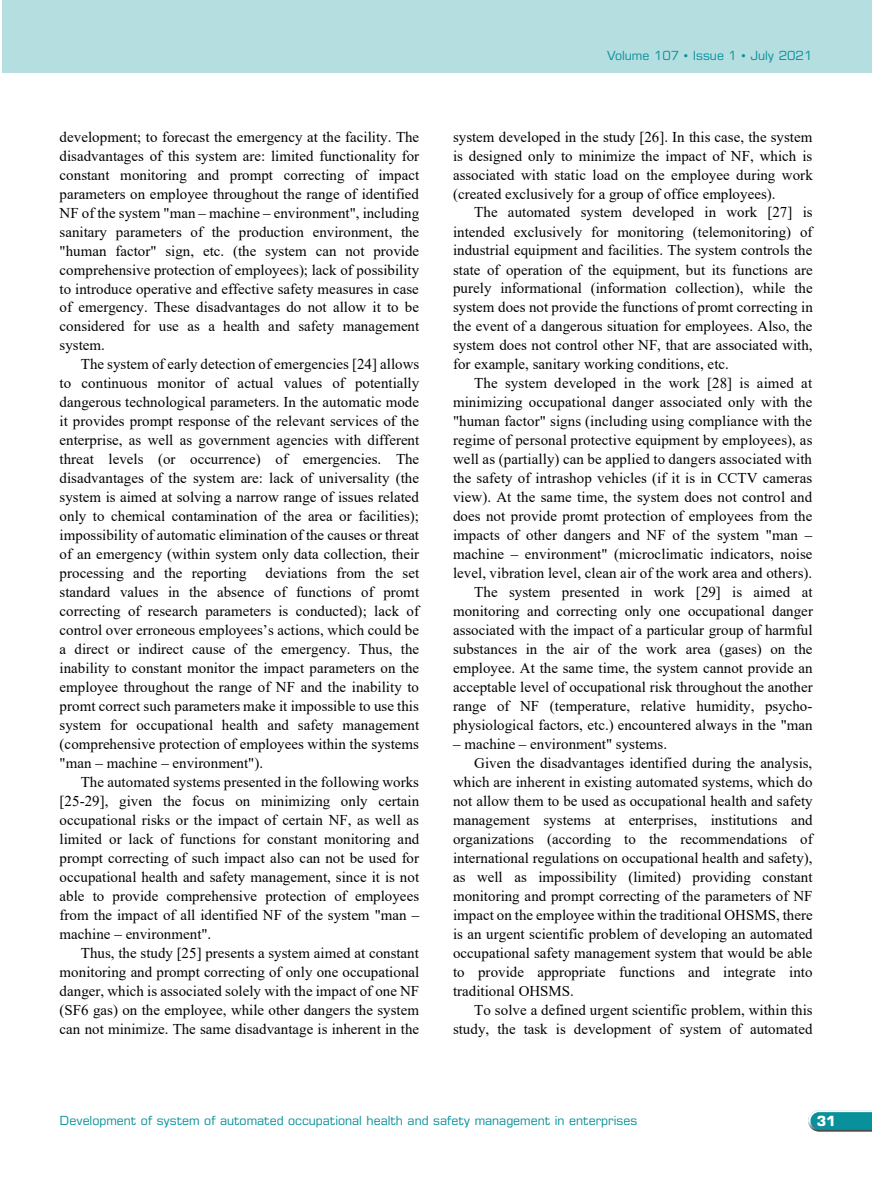
<style>
.page{position:relative;width:872px;height:1191px;background:#fff}
.page>*{position:absolute;margin:0;border:0;box-sizing:border-box;transform-origin:0 0}
.t1{font:15px "Times New Roman";letter-spacing:.005em;color:#000}
.t2{font:700 14.1px "Eurostile LT Pro";color:#fff}
.t3{font:12.6px "Eurostile LT Pro";color:#09919b}
</style>
<div class="page">
<svg style="left:808px;top:1110px;width:64px;height:21px"></svg>
<div style="left:2px;top:0;width:870px;height:72px;background:#b5dee1"></div>
<p class="t1" style="left:60px;top:126px;width:361px">development; to forecast the emergency at the facility. The</p>
<p class="t1" style="left:60px;top:145px;width:361px">disadvantages of this system are: limited functionality for</p>
<p class="t1" style="left:60px;top:164px;width:361px">constant monitoring and prompt correcting of impact</p>
<p class="t1" style="left:60px;top:183px;width:361px">parameters on employee throughout the range of identified</p>
<p class="t1" style="left:60px;top:202px;width:361px">NF of the system "man ‒ machine ‒ environment", including</p>
<p class="t1" style="left:60px;top:221px;width:361px">sanitary parameters of the production environment, the</p>
<p class="t1" style="left:60px;top:240px;width:361px">"human factor" sign, etc. (the system can not provide</p>
<p class="t1" style="left:60px;top:259px;width:361px">comprehensive protection of employees); lack of possibility</p>
<p class="t1" style="left:60px;top:278px;width:361px">to introduce operative and effective safety measures in case</p>
<p class="t1" style="left:60px;top:297px;width:361px">of emergency. These disadvantages do not allow it to be</p>
<p class="t1" style="left:60px;top:316px;width:361px">considered for use as a health and safety management</p>
<p class="t1" style="left:60px;top:335px;width:47px">system.</p>
<p class="t1" style="left:81px;top:354px;width:340px">The system of early detection of emergencies [24] allows</p>
<p class="t1" style="left:60px;top:373px;width:361px">to continuous monitor of actual values of potentially</p>
<p class="t1" style="left:60px;top:392px;width:361px">dangerous technological parameters. In the automatic mode</p>
<p class="t1" style="left:60px;top:411px;width:361px">it provides prompt response of the relevant services of the</p>
<p class="t1" style="left:60px;top:430px;width:361px">enterprise, as well as government agencies with different</p>
<p class="t1" style="left:60px;top:449px;width:361px">threat levels (or occurrence) of emergencies. The</p>
<p class="t1" style="left:60px;top:467px;width:361px">disadvantages of the system are: lack of universality (the</p>
<p class="t1" style="left:60px;top:486px;width:361px">system is aimed at solving a narrow range of issues related</p>
<p class="t1" style="left:60px;top:505px;width:361px">only to chemical contamination of the area or facilities);</p>
<p class="t1" style="left:60px;top:524px;width:361px">impossibility of automatic elimination of the causes or threat</p>
<p class="t1" style="left:60px;top:543px;width:361px">of an emergency (within system only data collection, their</p>
<p class="t1" style="left:60px;top:562px;width:189px">processing and the reporting</p>
<p class="t1" style="left:265px;top:562px;width:155px">deviations from the set</p>
<p class="t1" style="left:60px;top:581px;width:361px">standard values in the absence of functions of promt</p>
<p class="t1" style="left:60px;top:600px;width:361px">correcting of research parameters is conducted); lack of</p>
<p class="t1" style="left:60px;top:619px;width:361px">control over erroneous employees’s actions, which could be</p>
<p class="t1" style="left:60px;top:638px;width:361px">a direct or indirect cause of the emergency. Thus, the</p>
<p class="t1" style="left:60px;top:657px;width:361px">inability to constant monitor the impact parameters on the</p>
<p class="t1" style="left:60px;top:676px;width:361px">employee throughout the range of NF and the inability to</p>
<p class="t1" style="left:60px;top:695px;width:361px">promt correct such parameters make it impossible to use this</p>
<p class="t1" style="left:60px;top:714px;width:361px">system for occupational health and safety management</p>
<p class="t1" style="left:60px;top:733px;width:361px">(comprehensive protection of employees within the systems</p>
<p class="t1" style="left:60px;top:752px;width:205px">"man ‒ machine ‒ environment").</p>
<p class="t1" style="left:81px;top:771px;width:340px">The automated systems presented in the following works</p>
<p class="t1" style="left:60px;top:790px;width:361px">[25-29], given the focus on minimizing only certain</p>
<p class="t1" style="left:60px;top:809px;width:361px">occupational risks or the impact of certain NF, as well as</p>
<p class="t1" style="left:60px;top:828px;width:361px">limited or lack of functions for constant monitoring and</p>
<p class="t1" style="left:60px;top:847px;width:361px">prompt correcting of such impact also can not be used for</p>
<p class="t1" style="left:60px;top:866px;width:361px">occupational health and safety management, since it is not</p>
<p class="t1" style="left:60px;top:885px;width:361px">able to provide comprehensive protection of employees</p>
<p class="t1" style="left:60px;top:904px;width:361px">from the impact of all identified NF of the system "man ‒</p>
<p class="t1" style="left:60px;top:923px;width:153px">machine ‒ environment".</p>
<p class="t1" style="left:81px;top:942px;width:339px">Thus, the study [25] presents a system aimed at constant</p>
<p class="t1" style="left:60px;top:961px;width:361px">monitoring and prompt correcting of only one occupational</p>
<p class="t1" style="left:60px;top:980px;width:361px">danger, which is associated solely with the impact of one NF</p>
<p class="t1" style="left:60px;top:999px;width:361px">(SF6 gas) on the employee, while other dangers the system</p>
<p class="t1" style="left:60px;top:1018px;width:361px">can not minimize. The same disadvantage is inherent in the</p>
<p class="t3" style="left:607px;top:48px;width:207px">Volume 107 • Issue 1 • July 2021</p>
<p class="t1" style="left:453px;top:126px;width:361px">system developed in the study [26]. In this case, the system</p>
<p class="t1" style="left:453px;top:145px;width:361px">is designed only to minimize the impact of NF, which is</p>
<p class="t1" style="left:453px;top:164px;width:361px">associated with static load on the employee during work</p>
<p class="t1" style="left:453px;top:183px;width:324px">(created exclusively for a group of office employees).</p>
<p class="t1" style="left:474px;top:202px;width:340px">The automated system developed in work [27] is</p>
<p class="t1" style="left:453px;top:221px;width:361px">intended exclusively for monitoring (telemonitoring) of</p>
<p class="t1" style="left:453px;top:240px;width:361px">industrial equipment and facilities. The system controls the</p>
<p class="t1" style="left:453px;top:259px;width:361px">state of operation of the equipment, but its functions are</p>
<p class="t1" style="left:453px;top:278px;width:361px">purely informational (information collection), while the</p>
<p class="t1" style="left:453px;top:297px;width:361px">system does not provide the functions of promt correcting in</p>
<p class="t1" style="left:453px;top:316px;width:361px">the event of a dangerous situation for employees. Also, the</p>
<p class="t1" style="left:453px;top:335px;width:361px">system does not control other NF, that are associated with,</p>
<p class="t1" style="left:453px;top:354px;width:277px">for example, sanitary working conditions, etc.</p>
<p class="t1" style="left:474px;top:373px;width:339px">The system developed in the work [28] is aimed at</p>
<p class="t1" style="left:453px;top:391px;width:361px">minimizing occupational danger associated only with the</p>
<p class="t1" style="left:453px;top:411px;width:360px">"human factor" signs (including using compliance with the</p>
<p class="t1" style="left:453px;top:429px;width:361px">regime of personal protective equipment by employees), as</p>
<p class="t1" style="left:453px;top:449px;width:360px">well as (partially) can be applied to dangers associated with</p>
<p class="t1" style="left:453px;top:467px;width:361px">the safety of intrashop vehicles (if it is in CCTV cameras</p>
<p class="t1" style="left:453px;top:486px;width:361px">view). At the same time, the system does not control and</p>
<p class="t1" style="left:453px;top:505px;width:361px">does not provide promt protection of employees from the</p>
<p class="t1" style="left:453px;top:524px;width:361px">impacts of other dangers and NF of the system "man ‒</p>
<p class="t1" style="left:453px;top:543px;width:361px">machine ‒ environment" (microclimatic indicators, noise</p>
<p class="t1" style="left:453px;top:562px;width:361px">level, vibration level, clean air of the work area and others).</p>
<p class="t1" style="left:474px;top:581px;width:340px">The system presented in work [29] is aimed at</p>
<p class="t1" style="left:453px;top:600px;width:361px">monitoring and correcting only one occupational danger</p>
<p class="t1" style="left:453px;top:619px;width:361px">associated with the impact of a particular group of harmful</p>
<p class="t1" style="left:453px;top:638px;width:361px">substances in the air of the work area (gases) on the</p>
<p class="t1" style="left:453px;top:657px;width:361px">employee. At the same time, the system cannot provide an</p>
<p class="t1" style="left:453px;top:676px;width:361px">acceptable level of occupational risk throughout the another</p>
<p class="t1" style="left:453px;top:695px;width:361px">range of NF (temperature, relative humidity, psycho-</p>
<p class="t1" style="left:453px;top:714px;width:361px">physiological factors, etc.) encountered always in the "man</p>
<p class="t1" style="left:453px;top:733px;width:215px">‒ machine ‒ environment" systems.</p>
<p class="t1" style="left:474px;top:752px;width:339px">Given the disadvantages identified during the analysis,</p>
<p class="t1" style="left:453px;top:771px;width:361px">which are inherent in existing automated systems, which do</p>
<p class="t1" style="left:453px;top:790px;width:361px">not allow them to be used as occupational health and safety</p>
<p class="t1" style="left:453px;top:809px;width:361px">management systems at enterprises, institutions and</p>
<p class="t1" style="left:453px;top:828px;width:361px">organizations (according to the recommendations of</p>
<p class="t1" style="left:453px;top:847px;width:361px">international regulations on occupational health and safety),</p>
<p class="t1" style="left:453px;top:866px;width:361px">as well as impossibility (limited) providing constant</p>
<p class="t1" style="left:453px;top:885px;width:361px">monitoring and prompt correcting of the parameters of NF</p>
<p class="t1" style="left:453px;top:904px;width:361px">impact on the employee within the traditional OHSMS, there</p>
<p class="t1" style="left:453px;top:923px;width:361px">is an urgent scientific problem of developing an automated</p>
<p class="t1" style="left:453px;top:942px;width:361px">occupational safety management system that would be able</p>
<p class="t1" style="left:453px;top:961px;width:361px">to provide appropriate functions and integrate into</p>
<p class="t1" style="left:453px;top:980px;width:122px">traditional OHSMS.</p>
<p class="t1" style="left:474px;top:999px;width:340px">To solve a defined urgent scientific problem, within this</p>
<p class="t1" style="left:453px;top:1018px;width:361px">study, the task is development of system of automated</p>
<p class="t3" style="left:60px;top:1113px;width:579px">Development of system of automated occupational health and safety management in enterprises</p>
<p class="t2" style="left:816px;top:1112px;width:20px">31</p>
</div>
